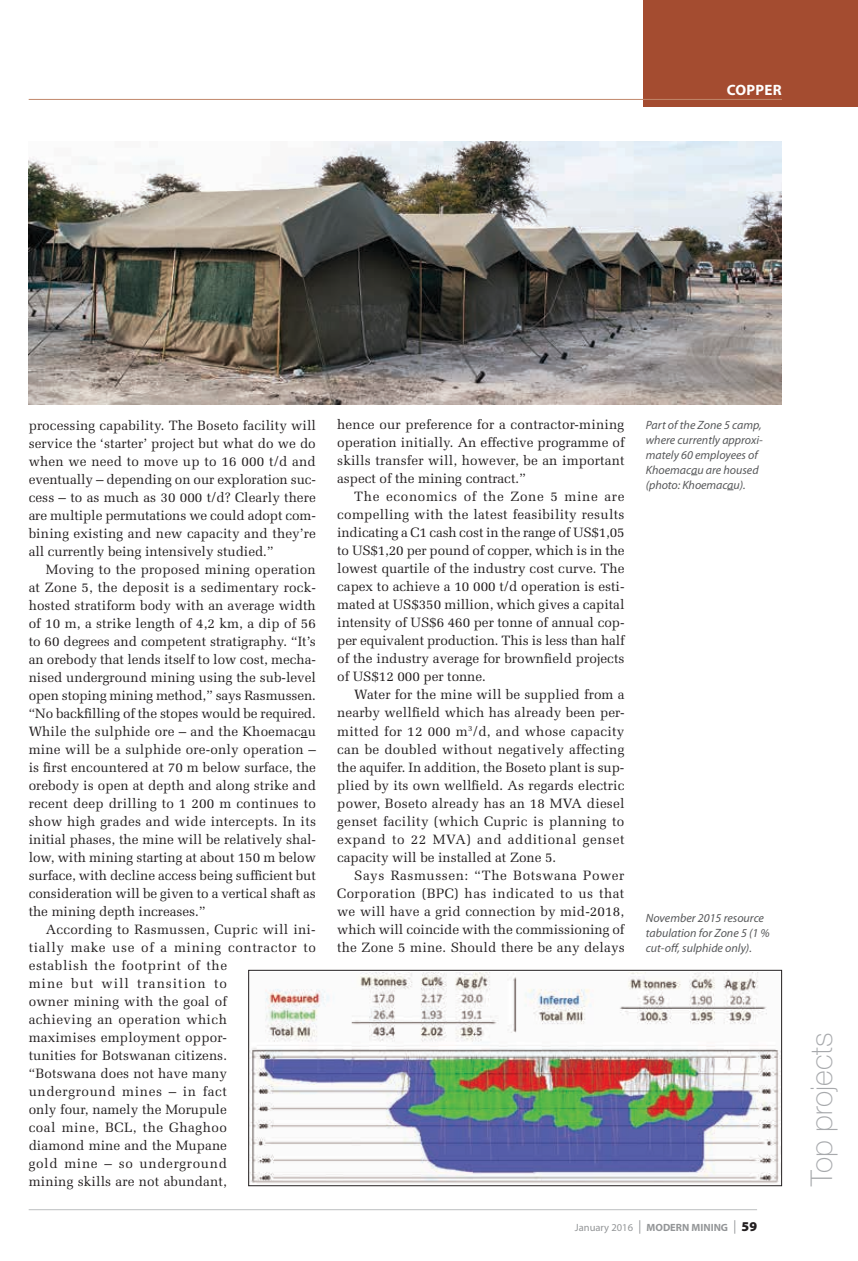
<style>
.page{position:relative;width:858px;height:1261px;background:#fff}
.page>*{position:absolute;margin:0;border:0;box-sizing:border-box;transform-origin:0 0}
.t1{font:100 30px "Helvetica Neue";color:#a7a9ac}
.t2{font:700 15px "Myriad Pro";letter-spacing:.02em;color:#fff}
.t3{font:13.5px/18px "Melior LT Std";letter-spacing:.01em;color:#231f20;text-align:justify}
.t4{font:italic 12px/15px "Myriad Pro";color:#58595b}
.t5{font:700 10.5px "Myriad Pro";color:#949698}
.t6{font:10.5px "Myriad Pro";color:#949698}
.s1{font-weight:900;font-size:13.5px;color:#231f20}
</style>
<div class="page">
<hr style="left:29px;top:1208px;width:727px;height:1px;background:#bcbec0">
<div style="left:642px;top:0;width:215px;height:106px;background:#a44c30"></div>
<hr style="left:29px;top:99px;width:752px;height:1px;background:#c1876b">
<img style="left:28px;top:141px;width:753px;height:263px">
<img style="left:250px;top:972px;width:529px;height:211px">
<div style="left:248px;top:969px;width:533px;height:216px;border:1px solid #231f20"></div>
<p class="t2" style="left:726px;top:81px;width:57px">COPPER</p>
<p class="t3" style="left:29px;top:416px;width:289px">processing capability. The Boseto facility will service the ‘starter’ project but what do we do when we need to move up to 16 000 t/d and eventually – depending on our exploration suc&shy;cess – to as much as 30 000 t/d? Clearly there are multiple permutations we could adopt com&shy;bining existing and new capacity and they’re all currently being intensively studied.”</p>
<p class="t3" style="left:29px;top:560px;width:289px;text-indent:17px">Moving to the proposed mining operation at Zone 5, the deposit is a sedimentary rock&shy;hosted stratiform body with an average width of 10 m, a strike length of 4,2 km, a dip of 56 to 60 degrees and competent stratigraphy. “It’s an orebody that lends itself to low cost, mecha&shy;nised underground mining using the sub-level open stoping mining method,” says Rasmussen. “No backfilling of the stopes would be required.<br>While the sulphide ore – and the Khoemacau mine will be a sulphide ore-only operation – is first encountered at 70 m below surface, the orebody is open at depth and along strike and recent deep drilling to 1 200 m continues to show high grades and wide intercepts. In its initial phases, the mine will be relatively shal&shy;low, with mining starting at about 150 m below surface, with decline access being sufficient but consideration will be given to a vertical shaft as the mining depth increases.”</p>
<p class="t3" style="left:29px;top:920px;width:289px;text-align:left;text-indent:17px">According to Rasmussen, Cupric will ini&shy;tially make use of a mining contractor to establish the footprint of the<br>mine but will transition to<br>owner mining with the goal of<br>achieving an operation which<br>maximises employment oppor-<br>tunities for Botswanan citizens.<br>“Botswana does not have many underground mines – in fact<br>only four, namely the Morupule<br>coal mine, BCL, the Ghaghoo<br>diamond mine and the Mupane<br>gold mine – so underground<br>mining skills are not abundant,</p>
<p class="t3" style="left:337px;top:415px;width:289px">hence our preference for a contractor-mining operation initially. An effective programme of skills transfer will, however, be an important aspect of the mining contract.”</p>
<p class="t3" style="left:337px;top:487px;width:289px;text-indent:17px">The economics of the Zone 5 mine are compelling with the latest feasibility results indicating a C1 cash cost in the range of US$1,05 to US$1,20 per pound of copper, which is in the lowest quartile of the industry cost curve. The capex to achieve a 10 000 t/d operation is esti&shy;mated at US$350 million, which gives a capital intensity of US$6 460 per tonne of annual cop&shy;per equivalent production. This is less than half of the industry average for brownfield projects of US$12 000 per tonne.</p>
<p class="t3" style="left:337px;top:685px;width:289px;text-indent:17px">Water for the mine will be supplied from a nearby wellfield which has already been per&shy;mitted for 12 000 m<sup>3</sup>/d, and whose capacity can be doubled without negatively affecting the aquifer. In addition, the Boseto plant is sup&shy;plied by its own wellfield. As regards electric power, Boseto already has an 18 MVA diesel genset facility (which Cupric is planning to expand to 22 MVA) and additional genset capacity will be installed at Zone 5.</p>
<p class="t3" style="left:337px;top:866px;width:289px;text-indent:17px">Says Rasmussen: “The Botswana Power Corporation (BPC) has indicated to us that we will have a grid connection by mid-2018, which will coincide with the commissioning of the Zone 5 mine. Should there be any delays</p>
<p class="t4" style="left:645px;top:417px;width:118px">Part of the Zone 5 camp, where currently approxi&shy;mately 60 employees of<br>Khoemacau are housed (photo: Khoemacau).</p>
<p class="t4" style="left:645px;top:910px;width:125px">November 2015 resource tabulation for Zone 5 (1 % cut-off, sulphide only).</p>
<p class="t6" style="left:574px;top:1221px;width:60px">January 2016</p>
<p class="t5" style="left:646px;top:1221px;width:112px">MODERN MINING <span class="s1">59</span></p>
<h1 class="t1" style="left:804px;top:1185px;width:155px;rotate:-90deg">Top projects</h1>
</div>
